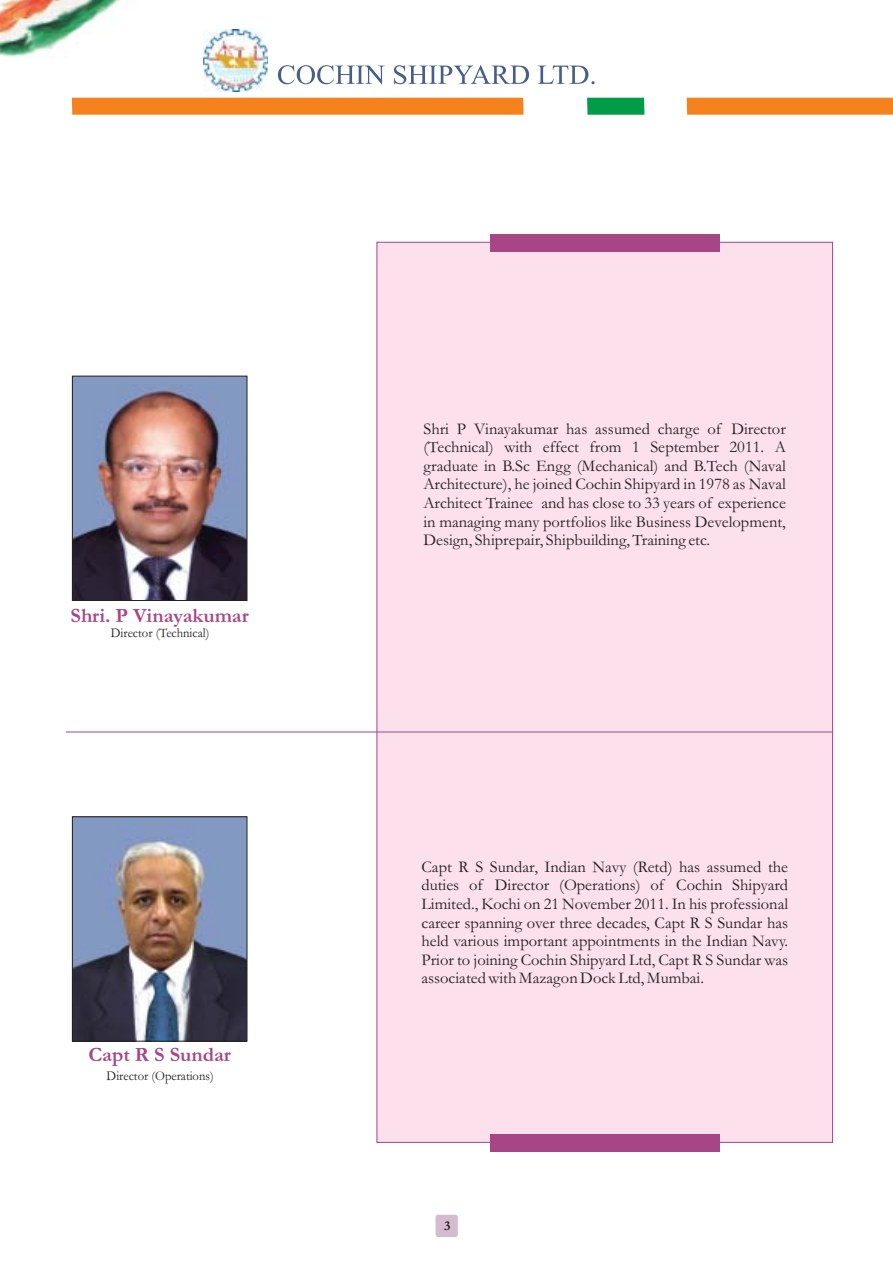
<style>
.page{position:relative;width:893px;height:1263px;background:#fff}
.page>*{position:absolute;margin:0;border:0;box-sizing:border-box;transform-origin:0 0}
.t1{font:700 20.4px "Garamond";color:#a64686}
.t2{font:16.5px/18.6px "Garamond";color:#231f1f;text-align:justify}
.t3{font:13.5px "Garamond";color:#231f1f;scale:.93 1}
.t4{font:700 13.5px "Garamond";color:#231f1f}
</style>
<div class="page">
<div style="left:686px;top:98px;width:206px;height:17px;background:#f6821e"></div>
<div style="left:587px;top:98px;width:57px;height:17px;background:#009c4a"></div>
<div style="left:72px;top:98px;width:451px;height:17px;background:#f6821e"></div>
<svg style="left:278px;top:65px;width:316px;height:19px"></svg>
<img style="left:204px;top:30px;width:63px;height:62px">
<img style="left:0;top:0;width:121px;height:57px">
<div style="left:377px;top:242px;width:455px;height:901px;background:#fce0ec"></div>
<div style="left:490px;top:234px;width:229px;height:17px;background:#a64686"></div>
<div style="left:490px;top:1134px;width:229px;height:17px;background:#a64686"></div>
<hr style="left:66px;top:732px;width:766px;height:1px;background:#a64686">
<img style="left:74px;top:378px;width:171px;height:221px">
<div style="left:72px;top:376px;width:175px;height:225px;border:1px solid #231f1f"></div>
<img style="left:74px;top:819px;width:171px;height:220px">
<div style="left:72px;top:817px;width:175px;height:224px;border:1px solid #231f1f"></div>
<div style="left:435px;top:1214px;width:23px;height:24px;background:#d5bbd0;border:1px solid #fff;border-radius:3px"></div>
<p class="t1" style="left:71px;top:607px;width:180px">Shri. P Vinayakumar</p>
<p class="t3" style="left:111px;top:628px;width:107px">Director (Technical)</p>
<p class="t1" style="left:88px;top:1047px;width:144px">Capt R S Sundar</p>
<p class="t3" style="left:107px;top:1071px;width:117px">Director (Operations)</p>
<p class="t2" style="left:423px;top:421px;width:364px">Shri P Vinayakumar has assumed charge of Director (Technical) with effect from 1 September 2011. A graduate in B.Sc Engg (Mechanical) and B.Tech (Naval Architecture), he joined Cochin Shipyard in 1978 as Naval Architect Trainee and has close to 33 years of experience in managing many portfolios like Business Development, Design, Shiprepair, Shipbuilding, Training etc.</p>
<p class="t2" style="left:421px;top:859px;width:368px">Capt R S Sundar, Indian Navy (Retd) has assumed the duties of Director (Operations) of Cochin Shipyard Limited., Kochi on 21 November 2011. In his professional career spanning over three decades, Capt R S Sundar has held various important appointments in the Indian Navy.<br>Prior to joining Cochin Shipyard Ltd, Capt R S Sundar was associated with Mazagon Dock Ltd, Mumbai.</p>
<p class="t4" style="left:444px;top:1221px;width:8px">3</p>
</div>
